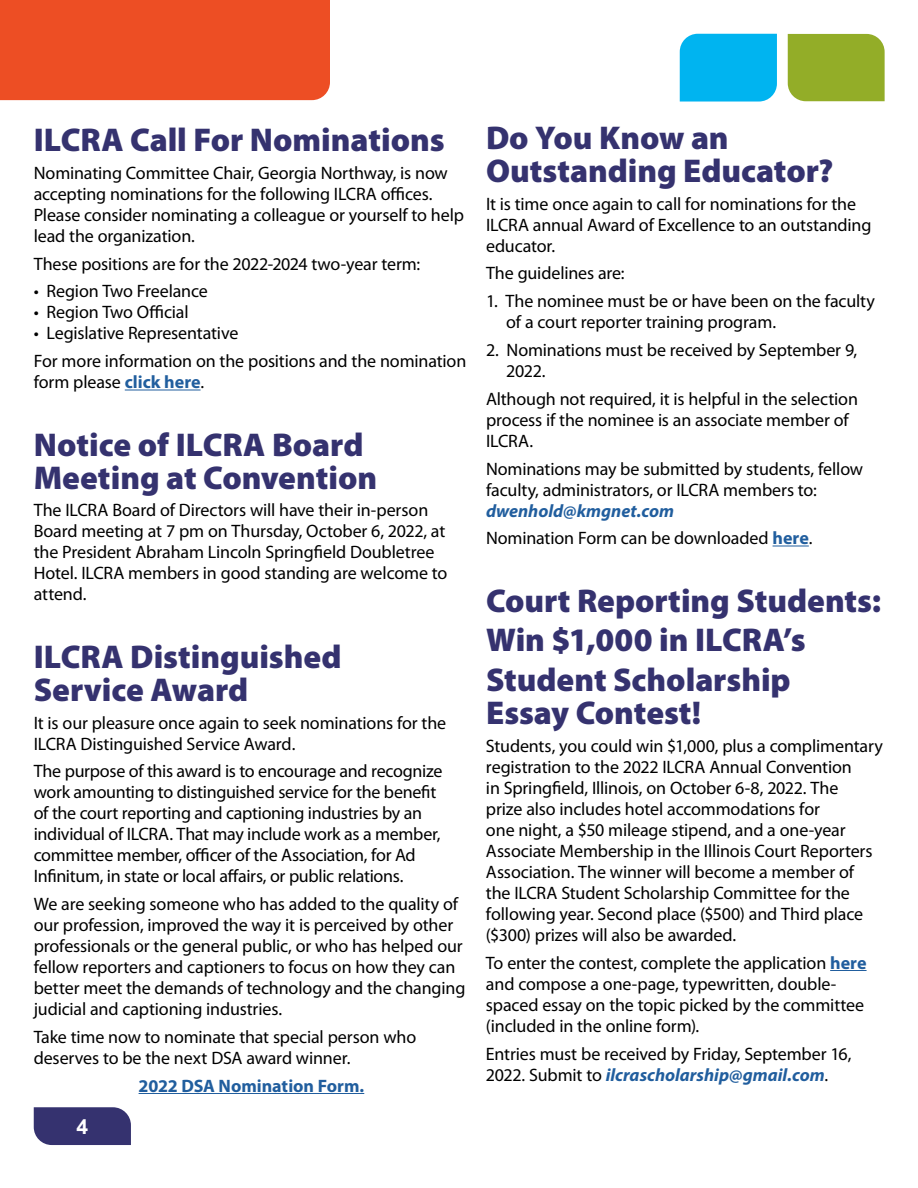
<style>
.page{position:relative;width:918px;height:1188px;background:#fff}
.page>*{position:absolute;margin:0;border:0;box-sizing:border-box;transform-origin:0 0}
.t1{font:900 33px/33px "Myriad Pro";letter-spacing:-.005em;color:#35326f}
.t2{font:700 21px "Arial";color:#fff}
.t3{font:18px/21px "Myriad Pro";letter-spacing:-.01em;color:#000}
.t4{font:700 18px "Myriad Pro";letter-spacing:-.005em;color:#215e9e}
.s1{font-weight:700;color:#215e9e}
.s2{font-weight:700;font-style:italic;color:#215e9e}
</style>
<div class="page">
<svg style="left:34px;top:1107px;width:97px;height:38px;background:#3d3b75"></svg>
<hr style="left:125px;top:390px;width:76px;height:1px;background:#215e9e">
<hr style="left:139px;top:1093px;width:225px;height:1px;background:#215e9e">
<hr style="left:773px;top:546px;width:36px;height:1px;background:#215e9e">
<hr style="left:830px;top:970px;width:37px;height:1px;background:#215e9e">
<div style="left:0;top:0;width:330px;height:100px;background:#ed4e24"></div>
<div style="left:680px;top:34px;width:97px;height:68px;background:#00b4f0"></div>
<div style="left:788px;top:34px;width:97px;height:67px;background:#93ad28"></div>
<h1 class="t1" style="left:34px;top:122px;width:412px">ILCRA Call For Nominations</h1>
<p class="t3" style="left:34px;top:162px;width:432px">Nominating Committee Chair, Georgia Northway, is now accepting nominations for the following ILCRA offices.<br>Please consider nominating a colleague or yourself to help lead the organization.</p>
<p class="t3" style="left:34px;top:253px;width:388px">These positions are for the 2022-2024 two-year term:</p>
<p class="t3" style="left:34px;top:281px;width:176px">• Region Two Freelance</p>
<p class="t3" style="left:34px;top:302px;width:156px">• Region Two Official</p>
<p class="t3" style="left:34px;top:319px;width:434px;line-height:27.8px">• Legislative Representative<br>For more information on the positions and the nomination</p>
<p class="t3" style="left:34px;top:371px;width:172px">form please <span class="s1">click here</span>.</p>
<h1 class="t1" style="left:34px;top:427px;width:345px">Notice of ILCRA Board<br>Meeting at Convention</h1>
<p class="t3" style="left:34px;top:500px;width:415px">The ILCRA Board of Directors will have their in-person Board meeting at 7 pm on Thursday, October 6, 2022, at the President Abraham Lincoln Springfield Doubletree Hotel. ILCRA members in good standing are welcome to attend.</p>
<h1 class="t1" style="left:34px;top:639px;width:309px">ILCRA Distinguished<br>Service Award</h1>
<p class="t3" style="left:34px;top:712px;width:414px">It is our pleasure once again to seek nominations for the<br>ILCRA Distinguished Service Award.</p>
<p class="t3" style="left:34px;top:761px;width:410px">The purpose of this award is to encourage and recognize work amounting to distinguished service for the benefit of the court reporting and captioning industries by an individual of ILCRA. That may include work as a member, committee member, officer of the Association, for Ad Infinitum, in state or local affairs, or public relations.</p>
<p class="t3" style="left:34px;top:893px;width:433px">We are seeking someone who has added to the quality of our profession, improved the way it is perceived by other professionals or the general public, or who has helped our fellow reporters and captioners to focus on how they can better meet the demands of technology and the changing judicial and captioning industries.</p>
<p class="t3" style="left:34px;top:1026px;width:384px">Take time now to nominate that special person who deserves to be the next DSA award winner.</p>
<p class="t4" style="left:139px;top:1074px;width:227px">2022 DSA Nomination Form.</p>
<p class="t2" style="left:77px;top:1113px;width:13px">4</p>
<h1 class="t1" style="left:486px;top:120px;width:349px">Do You Know an<br>Outstanding Educator?</h1>
<p class="t3" style="left:486px;top:193px;width:387px">It is time once again to call for nominations for the<br>ILCRA annual Award of Excellence to an outstanding educator.</p>
<p class="t3" style="left:486px;top:263px;width:140px">The guidelines are:</p>
<p class="t3" style="left:506px;top:290px;width:370px;text-indent:-20px">1. The nominee must be or have been on the faculty of a court reporter training program.</p>
<p class="t3" style="left:506px;top:339px;width:353px;text-indent:-20px">2. Nominations must be received by September 9,<br>2022.</p>
<p class="t3" style="left:486px;top:388px;width:374px">Although not required, it is helpful in the selection process if the nominee is an associate member of<br>ILCRA.</p>
<p class="t3" style="left:486px;top:458px;width:379px">Nominations may be submitted by students, fellow faculty, administrators, or ILCRA members to:</p>
<p class="t3" style="left:486px;top:496px;width:328px;line-height:27.8px"><span class="s2">dwenhold@kmgnet.com<br></span>Nomination Form can be downloaded <span class="s1">here</span>.</p>
<h1 class="t1" style="left:486px;top:579px;width:397px;line-height:39.8px">Court Reporting Students:<br>Win $1,000 in ILCRA’s<br>Student Scholarship</h1>
<h1 class="t1" style="left:486px;top:695px;width:217px">Essay Contest!</h1>
<p class="t3" style="left:486px;top:735px;width:398px">Students, you could win $1,000, plus a complimentary registration to the 2022 ILCRA Annual Convention<br>in Springfield, Illinois, on October 6-8, 2022. The<br>prize also includes hotel accommodations for<br>one night, a $50 mileage stipend, and a one-year Associate Membership in the Illinois Court Reporters Association. The winner will become a member of the ILCRA Student Scholarship Committee for the following year. Second place ($500) and Third place ($300) prizes will also be awarded.</p>
<p class="t3" style="left:486px;top:952px;width:382px">To enter the contest, complete the application <span class="s1">here </span>and compose a one-page, typewritten, double&shy;spaced essay on the topic picked by the committee (included in the online form).</p>
<p class="t3" style="left:486px;top:1043px;width:367px">Entries must be received by Friday, September 16,<br>2022. Submit to <span class="s2">ilcrascholarship@gmail.com</span>.</p>
</div>
